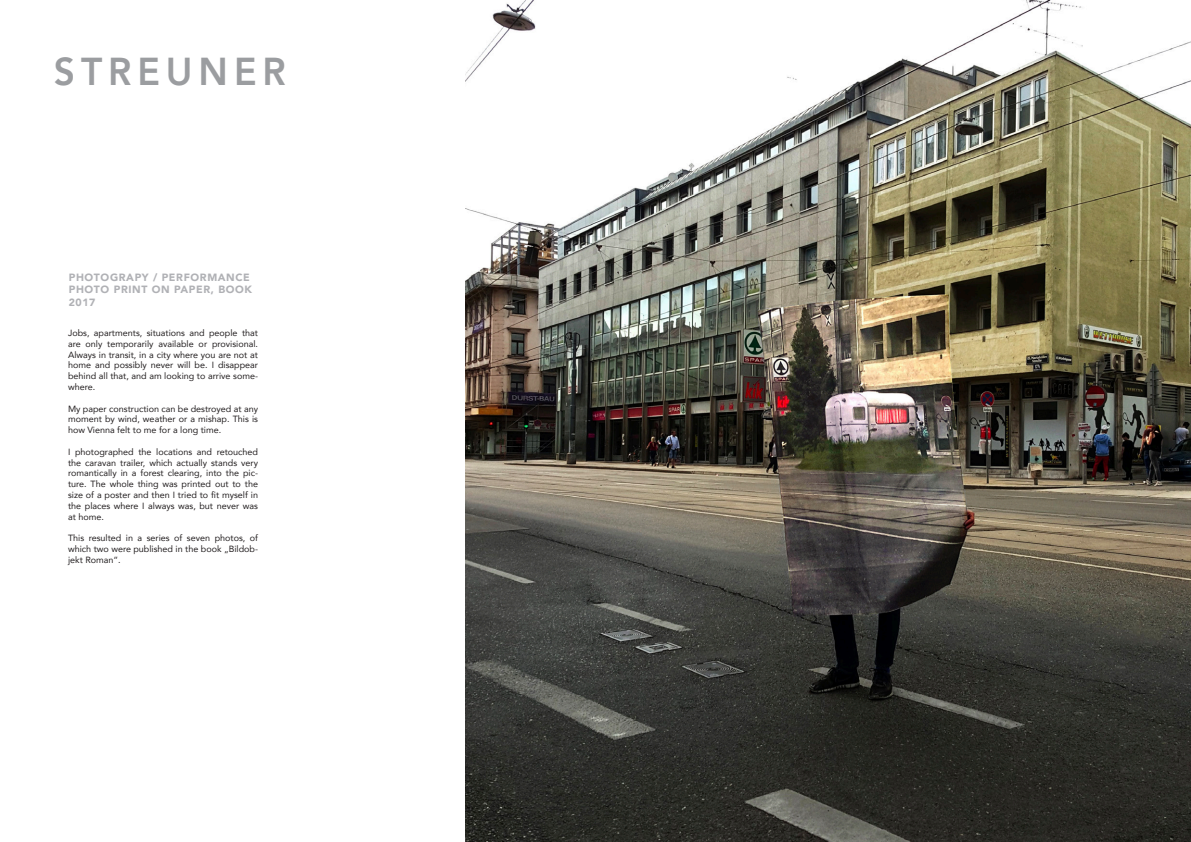
<style>
.page{position:relative;width:1191px;height:842px;background:#fff}
.page>*{position:absolute;margin:0;border:0;box-sizing:border-box;transform-origin:0 0}
.t1{font:800 38.8px "Avenir";letter-spacing:.16em;color:#9b9da0;scale:.95 1}
.t2{font:900 10.5px "Avenir";letter-spacing:.06em;color:#b0b1b5}
.t3{font:9px/10.8px "Avenir";color:#231f20;text-align:justify}
</style>
<div class="page">
<img style="left:465px;top:0;width:726px;height:842px">
<p class="t1" style="left:54px;top:42px;width:246px">STREUNER</p>
<p class="t2" style="left:69px;top:268px;width:183px">PHOTOGRAPY / PERFORMANCE</p>
<p class="t2" style="left:69px;top:281px;width:185px">PHOTO PRINT ON PAPER, BOOK</p>
<p class="t2" style="left:69px;top:293px;width:28px">2017</p>
<p class="t3" style="left:68px;top:327px;width:191px">Jobs, apartments, situations and people that are only temporarily available or provisional.<br>Always in transit, in a city where you are not at home and possibly never will be. I disappear behind all that, and am looking to arrive some&shy;where.</p>
<p class="t3" style="left:68px;top:403px;width:191px">My paper construction can be destroyed at any moment by wind, weather or a mishap. This is how Vienna felt to me for a long time.</p>
<p class="t3" style="left:68px;top:446px;width:191px">I photographed the locations and retouched the caravan trailer, which actually stands very romantically in a forest clearing, into the pic&shy;ture. The whole thing was printed out to the size of a poster and then I tried to fit myself in the places where I always was, but never was at home.</p>
<p class="t3" style="left:68px;top:532px;width:191px">This resulted in a series of seven photos, of which two were published in the book „Bildob&shy;jekt Roman“.</p>
</div>
